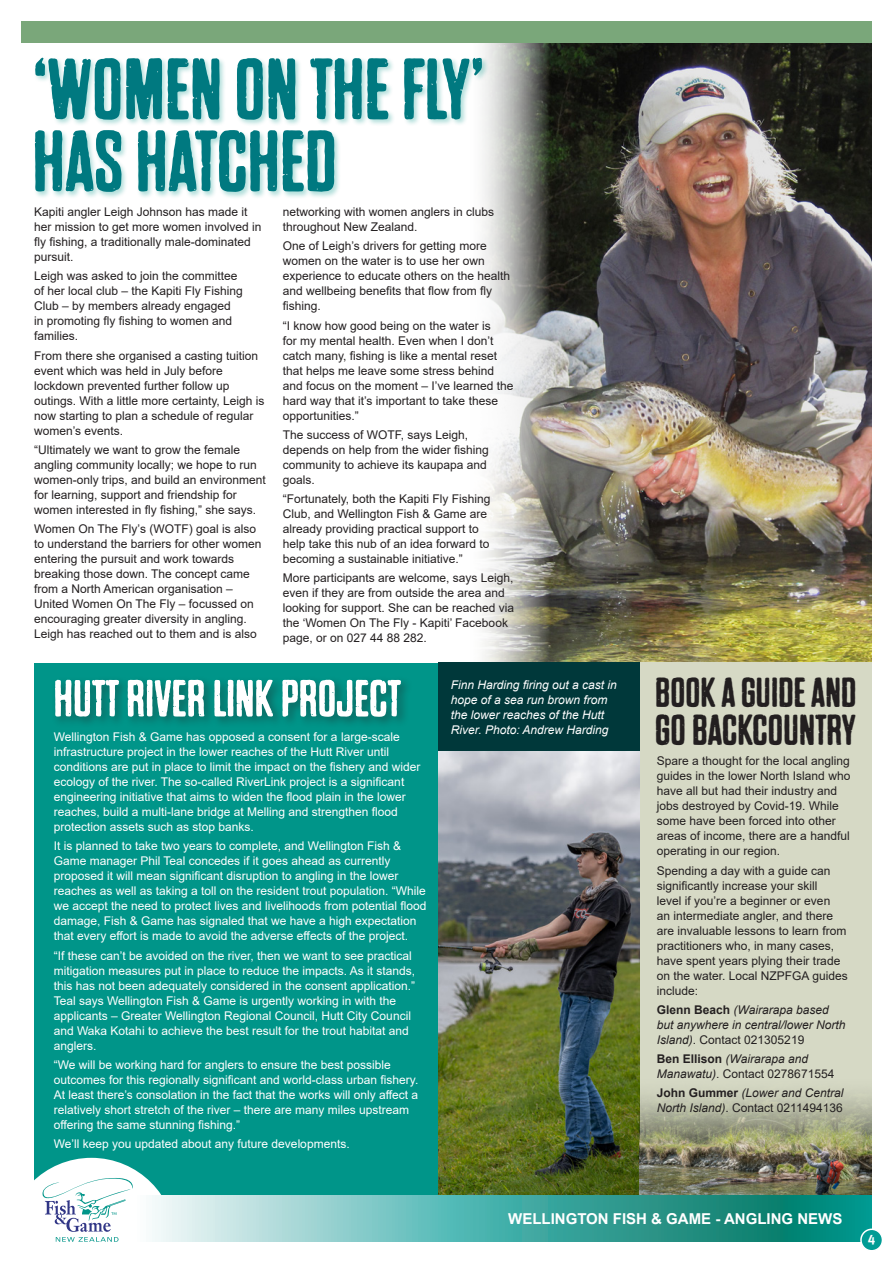
<style>
.page{position:relative;width:893px;height:1263px;background:#fff}
.page>*{position:absolute;margin:0;border:0;box-sizing:border-box;transform-origin:0 0}
.t1{font:87.3px/72px "Dharma Gothic P";color:#007980}
.t2{font:52.5px "Dharma Gothic P";color:#fff}
.t3{font:43.5px "Dharma Gothic P";color:#231f20}
.t4{font:42.15px "Dharma Gothic P";color:#231f20}
.t5{font:700 15px "Arial";color:#fff}
.t6{font:13.5px "Meta Bold LF";color:#fff}
.t7{font:12px/15px "Arial";color:#231f20}
.t8{font:12px/15px "Arial";color:#fff}
.t9{font:italic 12px/15px "Arial";color:#231f20}
.photo_quote{font:italic 12px/15px "Arial";color:#fff}
.s1{font-weight:700;font-style:normal}
.s2{font-style:normal}
</style>
<div class="page">
<img style="left:465px;top:43px;width:407px;height:620px">
<div style="left:639px;top:663px;width:233px;height:532px;background:#d6d9c5"></div>
<div style="left:34px;top:663px;width:605px;height:533px;background:#009589"></div>
<div style="left:34px;top:56px;width:455px;height:144px;background:#009589;opacity:.3"></div>
<img style="left:438px;top:751px;width:201px;height:445px">
<div style="left:52px;top:676px;width:361px;height:53px;background:#231f20;opacity:.4"></div>
<div style="left:438px;top:663px;width:201px;height:88px;background:#00383a"></div>
<img style="left:639px;top:1074px;width:233px;height:122px">
<div style="left:21px;top:21px;width:851px;height:22px;background:#7aa77a"></div>
<svg style="left:171px;top:1196px;width:701px;height:46px;background:#56b0a9"></svg>
<svg style="left:34px;top:1158px;width:137px;height:84px"></svg>
<div style="left:861px;top:1229px;width:21px;height:22px;background:#009c95;border-radius:50%"></div>
<div style="left:860px;top:1228px;width:23px;height:23px;border:2px solid #fff;border-radius:50%"></div>
<p class="t1" style="left:33px;top:54px;width:454px">‘WOMEN ON THE FLY’<br>HAS HATCHED</p>
<p class="t7" style="left:34px;top:204px;width:229px">Kapiti angler Leigh Johnson has made it her mission to get more women involved in fly fishing, a traditionally male-dominated pursuit.</p>
<p class="t7" style="left:34px;top:269px;width:210px">Leigh was asked to join the committee of her local club – the Kapiti Fly Fishing<br>Club – by members already engaged in promoting fly fishing to women and families.</p>
<p class="t7" style="left:34px;top:348px;width:232px">From there she organised a casting tuition event which was held in July before lockdown prevented further follow up outings. With a little more certainty, Leigh is now starting to plan a schedule of regular women’s events.</p>
<p class="t7" style="left:34px;top:442px;width:233px">“Ultimately we want to grow the female angling community locally; we hope to run women-only trips, and build an environment for learning, support and friendship for women interested in fly fishing,” she says.</p>
<p class="t7" style="left:34px;top:521px;width:229px">Women On The Fly’s (WOTF) goal is also to understand the barriers for other women entering the pursuit and work towards breaking those down. The concept came from a North American organisation – United Women On The Fly – focussed on encouraging greater diversity in angling.<br>Leigh has reached out to them and is also</p>
<p class="t7" style="left:283px;top:204px;width:213px">networking with women anglers in clubs throughout New Zealand.</p>
<p class="t7" style="left:283px;top:239px;width:229px">One of Leigh’s drivers for getting more women on the water is to use her own experience to educate others on the health and wellbeing benefits that flow from fly fishing.</p>
<p class="t7" style="left:283px;top:318px;width:232px">“I know how good being on the water is<br>for my mental health. Even when I don’t catch many, fishing is like a mental reset that helps me leave some stress behind and focus on the moment – I’ve learned the hard way that it’s important to take these opportunities.”</p>
<p class="t7" style="left:283px;top:427px;width:208px">The success of WOTF, says Leigh, depends on help from the wider fishing community to achieve its kaupapa and goals.</p>
<p class="t7" style="left:283px;top:491px;width:209px">“Fortunately, both the Kapiti Fly Fishing Club, and Wellington Fish &amp; Game are already providing practical support to help take this nub of an idea forward to becoming a sustainable initiative.”</p>
<p class="t7" style="left:283px;top:571px;width:233px">More participants are welcome, says Leigh, even if they are from outside the area and looking for support. She can be reached via the ‘Women On The Fly - Kapiti’ Facebook page, or on 027 44 88 282.</p>
<p class="t2" style="left:54px;top:671px;width:349px">HUTT RIVER LINK PROJECT</p>
<p class="photo_quote" style="left:451px;top:677px;width:168px">Finn Harding firing out a cast in hope of a sea run brown from the lower reaches of the Hutt<br>River. Photo: Andrew Harding</p>
<p class="t8" style="left:54px;top:729px;width:368px">Wellington Fish &amp; Game has opposed a consent for a large-scale infrastructure project in the lower reaches of the Hutt River until conditions are put in place to limit the impact on the fishery and wider ecology of the river. The so-called RiverLink project is a significant engineering initiative that aims to widen the flood plain in the lower reaches, build a multi-lane bridge at Melling and strengthen flood protection assets such as stop banks.</p>
<p class="t8" style="left:54px;top:839px;width:374px">It is planned to take two years to complete, and Wellington Fish &amp; Game manager Phil Teal concedes if it goes ahead as currently proposed it will mean significant disruption to angling in the lower reaches as well as taking a toll on the resident trout population. “While we accept the need to protect lives and livelihoods from potential flood damage, Fish &amp; Game has signaled that we have a high expectation that every effort is made to avoid the adverse effects of the project.</p>
<p class="t8" style="left:54px;top:948px;width:363px">“If these can’t be avoided on the river, then we want to see practical mitigation measures put in place to reduce the impacts. As it stands, this has not been adequately considered in the consent application.” Teal says Wellington Fish &amp; Game is urgently working in with the applicants – Greater Wellington Regional Council, Hutt City Council and Waka Kotahi to achieve the best result for the trout habitat and anglers.</p>
<p class="t8" style="left:54px;top:1057px;width:366px">“We will be working hard for anglers to ensure the best possible outcomes for this regionally significant and world-class urban fishery.<br>At least there’s consolation in the fact that the works will only affect a relatively short stretch of the river – there are many miles upstream offering the same stunning fishing.”</p>
<p class="t8" style="left:54px;top:1136px;width:297px">We’ll keep you updated about any future developments.</p>
<p class="t4" style="left:655px;top:671px;width:203px">BOOK A GUIDE AND</p>
<p class="t3" style="left:655px;top:707px;width:202px">GO BACKCOUNTRY</p>
<p class="t7" style="left:657px;top:753px;width:195px">Spare a thought for the local angling guides in the lower North Island who have all but had their industry and jobs destroyed by Covid-19. While some have been forced into other areas of income, there are a handful operating in our region.</p>
<p class="t7" style="left:657px;top:863px;width:192px">Spending a day with a guide can significantly increase your skill<br>level if you’re a beginner or even<br>an intermediate angler, and there are invaluable lessons to learn from practitioners who, in many cases, have spent years plying their trade on the water. Local NZPFGA guides include:</p>
<p class="t9" style="left:657px;top:1002px;width:190px"><span class="s1">Glenn Beach</span> (Wairarapa based but anywhere in central/lower North<br>Island)<span class="s2">. Contact 021305219</span></p>
<p class="t9" style="left:657px;top:1051px;width:179px"><span class="s1">Ben Ellison</span> (Wairarapa and<br>Manawatu)<span class="s2">. Contact 0278671554</span></p>
<p class="t9" style="left:657px;top:1086px;width:188px"><span class="s1">John Gummer</span> (Lower and Central<br>North Island)<span class="s2">. Contact 0211494136</span></p>
<p class="t5" style="left:508px;top:1208px;width:336px">WELLINGTON FISH &amp; GAME - ANGLING NEWS</p>
<p class="t6" style="left:868px;top:1231px;width:9px">4</p>
</div>
